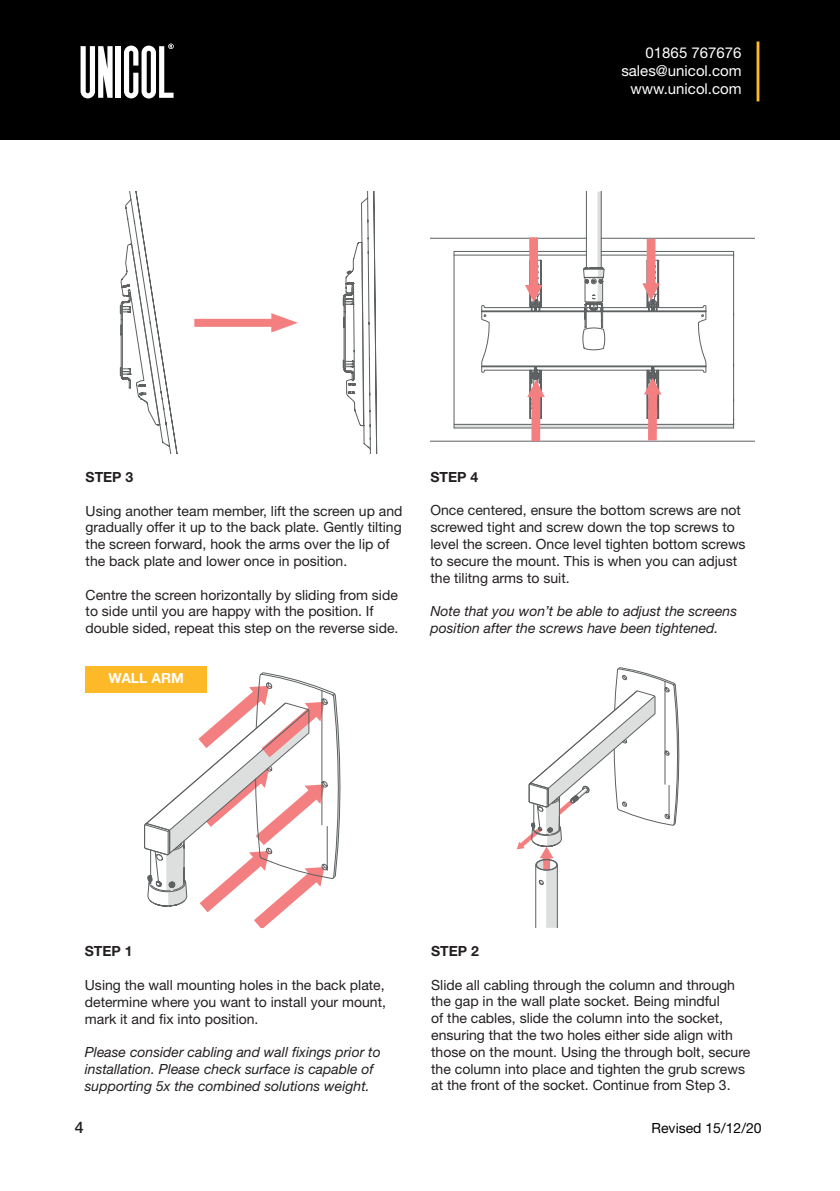
<style>
.page{position:relative;width:840px;height:1191px;background:#fff}
.page>*{position:absolute;margin:0;border:0;box-sizing:border-box;transform-origin:0 0}
.t1{font:500 16px "Helvetica Neue";color:#231f20}
.t2{font:15px/18px "Helvetica Neue";color:#fff;text-align:right}
.t3{font:14px/16.8px "Helvetica Neue";color:#231f20}
.t4{font:italic 14px/16.8px "Helvetica Neue";color:#231f20}
.t5{font:700 14px "Helvetica Neue";color:#231f20}
.t6{font:14px "Helvetica Neue";color:#000}
.t7{font:700 14px "Helvetica Neue";color:#fff}
</style>
<div class="page">
<div style="left:0;top:0;width:839px;height:140px;background:#000"></div>
<svg style="left:124px;top:44px;width:49px;height:54px"></svg>
<div style="left:116px;top:46px;width:5px;height:52px;background:#fff"></div>
<svg style="left:80px;top:46px;width:32px;height:52px"></svg>
<hr style="left:756px;top:41px;width:3px;height:60px;background:#fdb927">
<svg style="left:144px;top:672px;width:196px;height:256px"></svg>
<svg style="left:517px;top:667px;width:161px;height:260px"></svg>
<svg style="left:119px;top:192px;width:59px;height:262px"></svg>
<svg style="left:342px;top:192px;width:35px;height:261px"></svg>
<svg style="left:430px;top:238px;width:324px;height:203px"></svg>
<svg style="left:481px;top:192px;width:224px;height:249px"></svg>
<div style="left:194px;top:319px;width:87px;height:8px;background:#f37f80"></div>
<svg style="left:271px;top:313px;width:27px;height:19px"></svg>
<div style="left:86px;top:666px;width:121px;height:26px;background:#fdb927"></div>
<p class="t2" style="left:621px;top:44px;width:122px">01865 767676 sales@unicol.com www.unicol.com</p>
<p class="t5" style="left:85px;top:468px;width:49px">STEP 3</p>
<p class="t3" style="left:85px;top:502px;width:318px">Using another team member, lift the screen up and gradually offer it up to the back plate. Gently tilting the screen forward, hook the arms over the lip of the back plate and lower once in position.</p>
<p class="t3" style="left:85px;top:586px;width:314px">Centre the screen horizontally by sliding from side to side until you are happy with the position. If double sided, repeat this step on the reverse side.</p>
<p class="t7" style="left:108px;top:669px;width:77px">WALL ARM</p>
<p class="t5" style="left:430px;top:468px;width:49px">STEP 4</p>
<p class="t3" style="left:430px;top:502px;width:316px">Once centered, ensure the bottom screws are not screwed tight and screw down the top screws to level the screen. Once level tighten bottom screws to secure the mount. This is when you can adjust the tilitng arms to suit.</p>
<p class="t4" style="left:430px;top:602px;width:308px">Note that you won’t be able to adjust the screens position after the screws have been tightened.</p>
<p class="t5" style="left:85px;top:942px;width:49px">STEP 1</p>
<p class="t3" style="left:85px;top:976px;width:302px;text-align:justify">Using the wall mounting holes in the back plate, determine where you want to install your mount, mark it and fix into position.</p>
<p class="t4" style="left:85px;top:1043px;width:297px">Please consider cabling and wall fixings prior to installation. Please check surface is capable of supporting 5x the combined solutions weight.</p>
<p class="t1" style="left:75px;top:1118px;width:10px">4</p>
<p class="t5" style="left:431px;top:942px;width:49px">STEP 2</p>
<p class="t3" style="left:431px;top:976px;width:320px">Slide all cabling through the column and through the gap in the wall plate socket. Being mindful<br>of the cables, slide the column into the socket, ensuring that the two holes either side align with those on the mount. Using the through bolt, secure the column into place and tighten the grub screws at the front of the socket. Continue from Step 3.</p>
<p class="t6" style="left:651px;top:1120px;width:111px">Revised 15/12/20</p>
</div>
